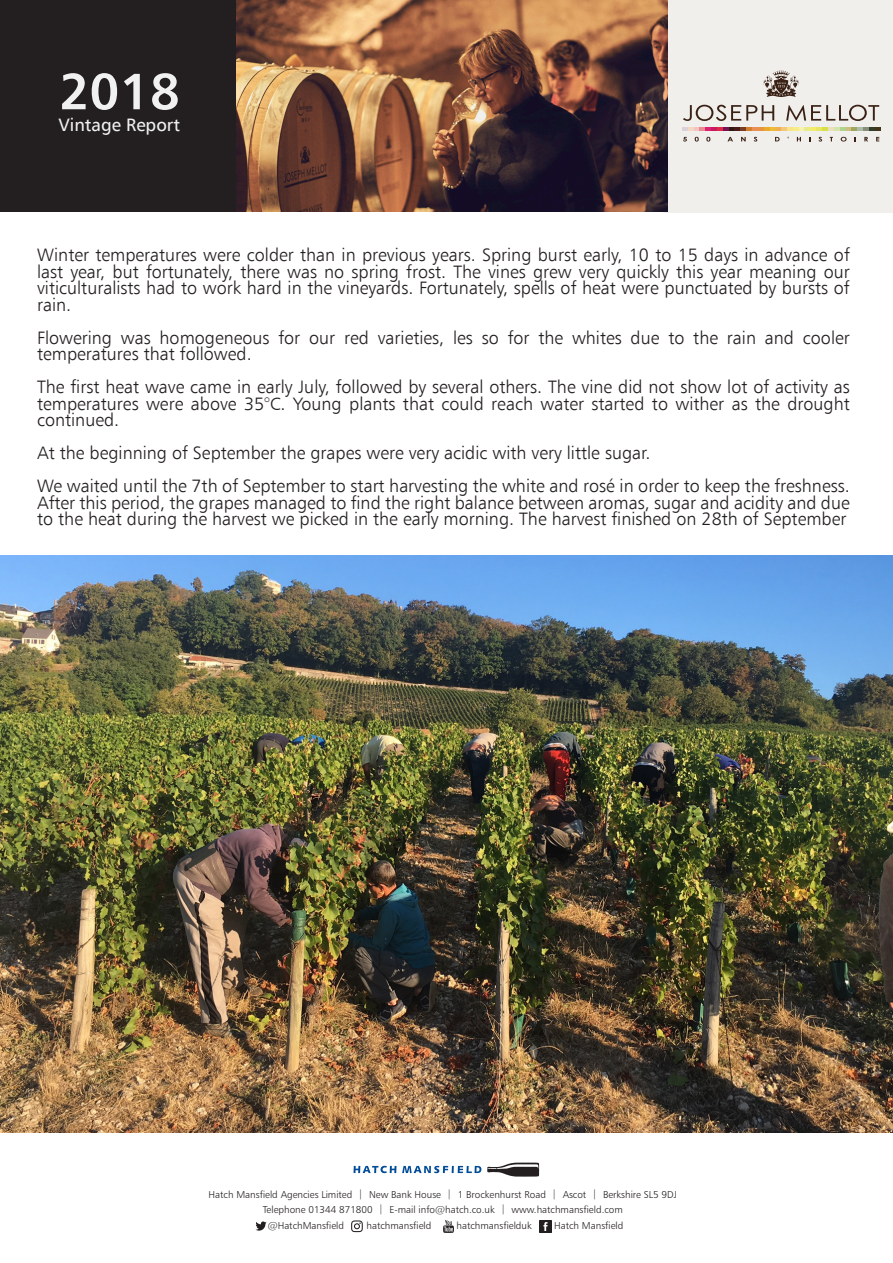
<style>
.page{position:relative;width:893px;height:1263px;background:#fff}
.page>*{position:absolute;margin:0;border:0;box-sizing:border-box;transform-origin:0 0}
.t1{font:700 51px "Humanist 777 BT";color:#f1f1f1}
.t2{font:300 18px/16.5px "Humanist 777 BT";color:#231f20;text-align:justify}
.t3{font:18px "Humanist 777 BT";color:#f1f1f1}
.t4{font:10.05px/14.7px "Humanist 777 BT Light B";color:#231f20;text-align:center}
</style>
<div class="page">
<div style="left:0;top:0;width:238px;height:211px;background:#231f20"></div>
<div style="left:664px;top:0;width:229px;height:212px;background:#f0efeb"></div>
<img style="left:236px;top:0;width:432px;height:212px">
<svg style="left:487px;top:1162px;width:52px;height:14px"></svg>
<svg style="left:402px;top:1166px;width:79px;height:7px"></svg>
<svg style="left:354px;top:1166px;width:42px;height:7px"></svg>
<svg style="left:255px;top:1221px;width:12px;height:10px"></svg>
<svg style="left:351px;top:1220px;width:12px;height:12px"></svg>
<svg style="left:443px;top:1220px;width:11px;height:12px"></svg>
<svg style="left:540px;top:1220px;width:11px;height:12px"></svg>
<svg style="left:682px;top:127px;width:198px;height:4px"></svg>
<svg style="left:683px;top:137px;width:4px;height:5px"></svg>
<svg style="left:695px;top:137px;width:4px;height:5px"></svg>
<svg style="left:706px;top:137px;width:4px;height:5px"></svg>
<svg style="left:727px;top:137px;width:6px;height:4px"></svg>
<svg style="left:741px;top:137px;width:5px;height:4px"></svg>
<svg style="left:754px;top:137px;width:3px;height:5px"></svg>
<svg style="left:775px;top:137px;width:5px;height:4px"></svg>
<svg style="left:797px;top:137px;width:4px;height:4px"></svg>
<svg style="left:818px;top:137px;width:4px;height:5px"></svg>
<svg style="left:841px;top:137px;width:6px;height:5px"></svg>
<svg style="left:864px;top:137px;width:4px;height:4px"></svg>
<svg style="left:876px;top:137px;width:3px;height:4px"></svg>
<svg style="left:763px;top:70px;width:36px;height:27px"></svg>
<svg style="left:683px;top:105px;width:91px;height:16px"></svg>
<svg style="left:786px;top:105px;width:93px;height:16px"></svg>
<img style="left:0;top:556px;width:893px;height:576px">
<p class="t1" style="left:59px;top:59px;width:122px">2018</p>
<p class="t3" style="left:58px;top:113px;width:123px">Vintage Report</p>
<p class="t2" style="left:37px;top:247px;width:814px">Winter temperatures were colder than in previous years. Spring burst early, 10 to 15 days in advance of last year, but fortunately, there was no spring frost. The vines grew very quickly this year meaning our viticulturalists had to work hard in the vineyards. Fortunately, spells of heat were punctuated by bursts of rain.</p>
<p class="t2" style="left:37px;top:329px;width:814px">Flowering was homogeneous for our red varieties, les so for the whites due to the rain and cooler temperatures that followed.</p>
<p class="t2" style="left:37px;top:379px;width:814px">The first heat wave came in early July, followed by several others. The vine did not show lot of activity as temperatures were above 35°C. Young plants that could reach water started to wither as the drought continued.</p>
<p class="t2" style="left:37px;top:445px;width:615px">At the beginning of September the grapes were very acidic with very little sugar.</p>
<p class="t2" style="left:37px;top:478px;width:814px">We waited until the 7th of September to start harvesting the white and rosé in order to keep the freshness.<br>After this period, the grapes managed to find the right balance between aromas, sugar and acidity and due to the heat during the harvest we picked in the early morning. The harvest finished on 28th of September</p>
<p class="t4" style="left:209px;top:1187px;width:470px">Hatch Mansfield Agencies Limited | New Bank House | 1 Brockenhurst Road | Ascot | Berkshire SL5 9DJ<br>Telephone 01344 871800 | E-mail info@hatch.co.uk | www.hatchmansfield.com</p>
<p class="t4" style="left:268px;top:1218px;width:78px">@HatchMansfield</p>
<p class="t4" style="left:367px;top:1218px;width:66px">hatchmansfield</p>
<p class="t4" style="left:457px;top:1218px;width:77px">hatchmansfielduk</p>
<p class="t4" style="left:554px;top:1218px;width:71px">Hatch Mansfield</p>
</div>
